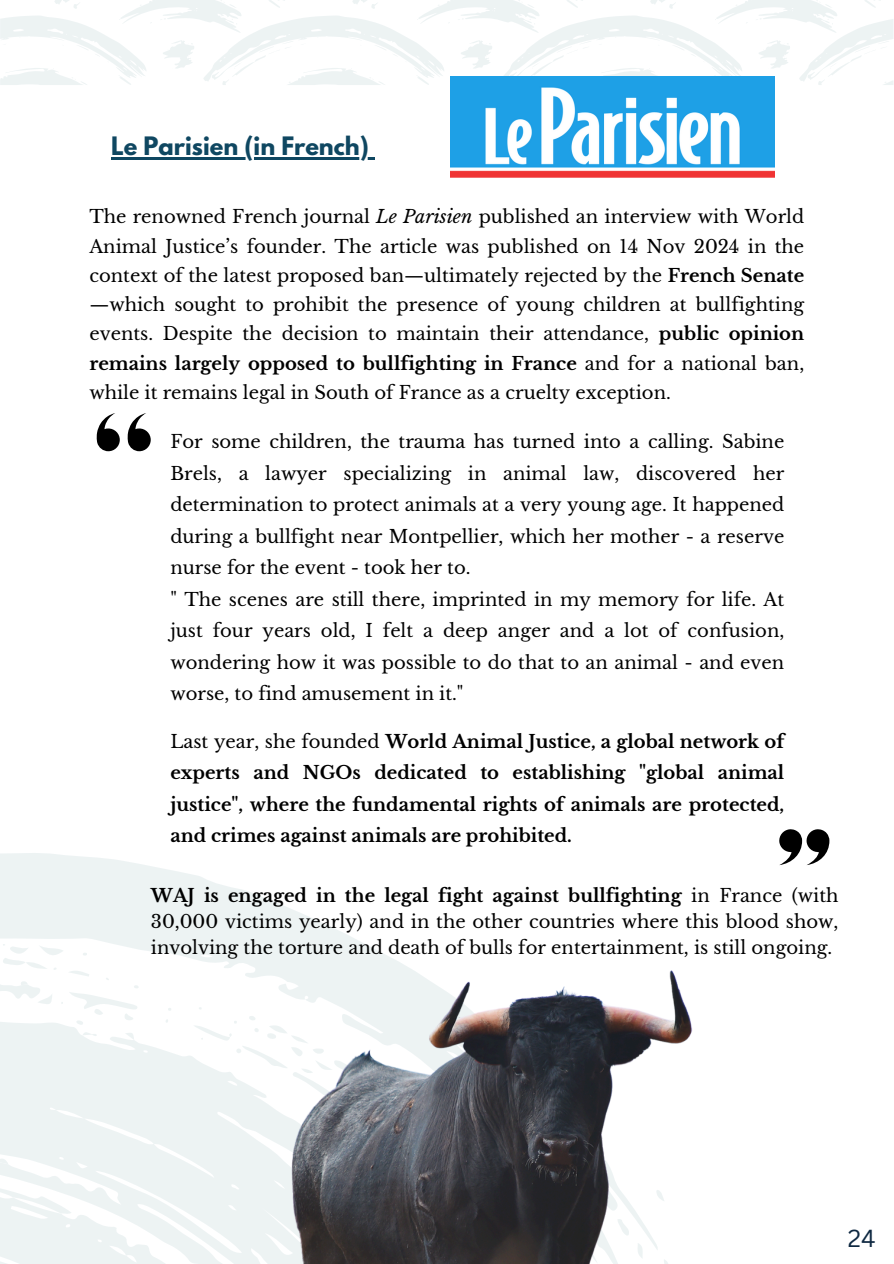
<style>
.page{position:relative;width:894px;height:1264px;background:#fff}
.page>*{position:absolute;margin:0;border:0;box-sizing:border-box;transform-origin:0 0}
.t1{font:24px "Canva Sans";color:#0e2841}
.t2{font:700 22.5px "League Spartan";color:#0f4761}
.t3{font:18px/31.5px "Libre Baskerville";color:#000;text-align:justify}
.t4{font:700 18px/31.5px "Libre Baskerville";color:#000;text-align:justify}
.s1{font-style:italic}
.s2{font-weight:700}
.s3{font-weight:400}
</style>
<div class="page">
<svg style="left:0;top:0;width:893px;height:85px"></svg>
<img style="left:450px;top:77px;width:324px;height:101px">
<svg style="left:97px;top:413px;width:23px;height:38px"></svg>
<svg style="left:128px;top:413px;width:23px;height:38px"></svg>
<svg style="left:779px;top:829px;width:50px;height:36px"></svg>
<svg style="left:0;top:853px;width:224px;height:410px;fill:#edf3f3"></svg>
<svg style="left:1px;top:936px;width:45px;height:104px"></svg>
<svg style="left:0;top:1150px;width:46px;height:95px"></svg>
<img style="left:46px;top:886px;width:646px;height:377px">
<hr style="left:111px;top:157px;width:258px;height:3px;background:#0f4761">
<svg style="left:369px;top:157px;width:6px;height:3px"></svg>
<p class="t2" style="left:111px;top:135px;width:259px">Le Parisien (in French)</p>
<p class="t3" style="left:89px;top:202px;width:716px;line-height:29.2px">The renowned French journal <span class="s1">Le Parisien</span> published an interview with World Animal Justice’s founder. The article was published on 14 Nov 2024 in the context of the latest proposed ban—ultimately rejected by the <span class="s2">French Senate </span>—which sought to prohibit the presence of young children at bullfighting events. Despite the decision to maintain their attendance, <span class="s2">public opinion remains largely opposed to bullfighting in France</span> and for a national ban, while it remains legal in South of France as a cruelty exception.</p>
<p class="t3" style="left:170px;top:426px;width:615px">For some children, the trauma has turned into a calling. Sabine Brels, a lawyer specializing in animal law, discovered her determination to protect animals at a very young age. It happened during a bullfight near Montpellier, which her mother - a reserve nurse for the event - took her to.</p>
<h1 class="t3" style="left:170px;top:583px;width:615px">" The scenes are still there, imprinted in my memory for life. At just four years old, I felt a deep anger and a lot of confusion, wondering how it was possible to do that to an animal - and even worse, to find amusement in it."</h1>
<p class="t4" style="left:170px;top:725px;width:615px"><span class="s3">Last year, she founded</span> World Animal Justice, a global network of experts and NGOs dedicated to establishing "global animal justice", where the fundamental rights of animals are protected, and crimes against animals are prohibited.</p>
<p class="t3" style="left:151px;top:882px;width:689px;line-height:25.8px"><span class="s2">WAJ is engaged in the legal fight against bullfighting</span> in France (with 30,000 victims yearly) and in the other countries where this blood show, involving the torture and death of bulls for entertainment, is still ongoing.</p>
<p class="t1" style="left:847px;top:1221px;width:29px">24</p>
</div>
